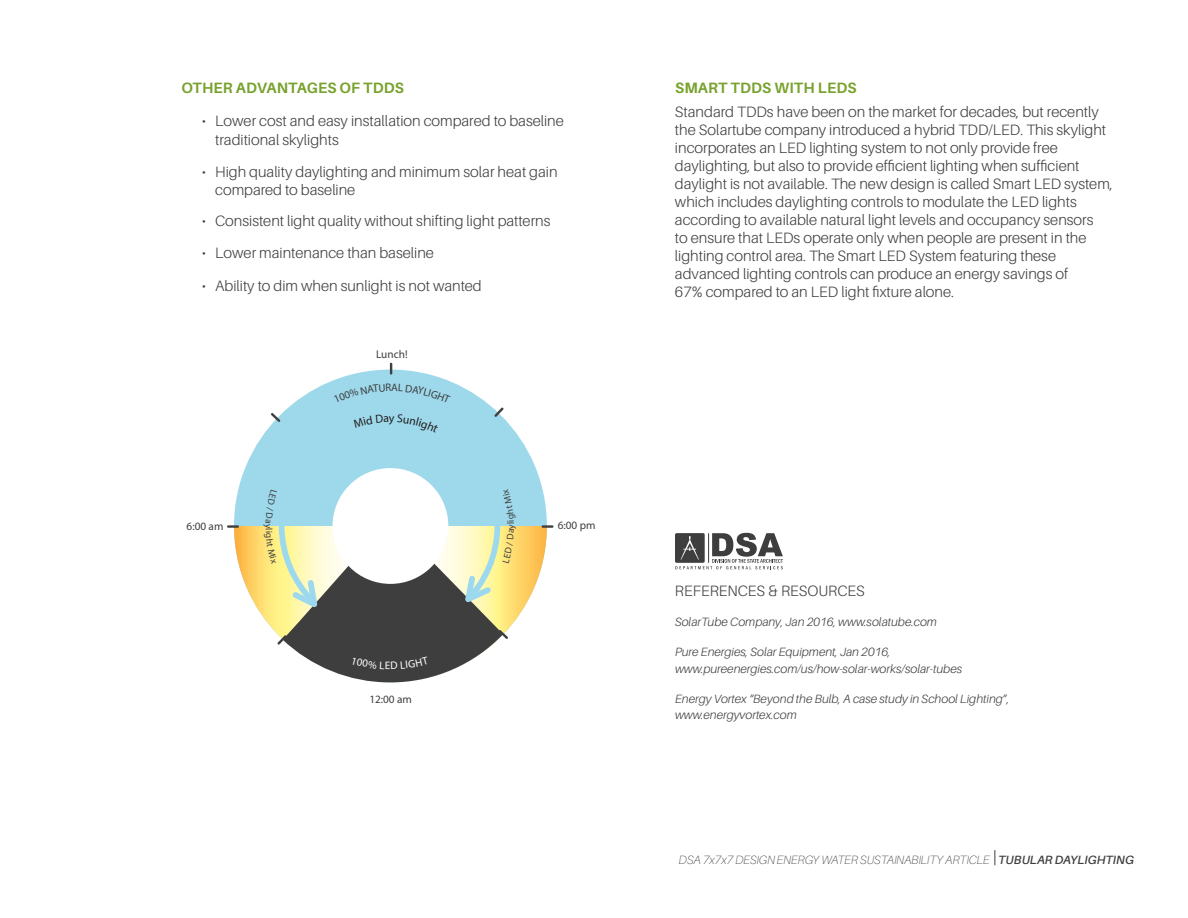
<style>
.page{position:relative;width:1188px;height:918px;background:#fff}
.page>*{position:absolute;margin:0;border:0;box-sizing:border-box;transform-origin:0 0}
.t1{font:300 15px/18px "Aileron";color:#3e3e3f}
.t2{font:700 15px "Aileron";letter-spacing:.01em;color:#78a22d}
.t3{font:italic 300 12px/16.5px "Aileron";color:#3e3e3f}
.t4{font:italic 100 12px "Aileron";color:#3e3e3f}
.t5{font:600 11.25px "Myriad Pro";color:#3e3e3f}
.s1{font-weight:600}
</style>
<div class="page">
<svg style="left:995px;top:850px;width:1px;height:15px"></svg>
<div style="left:234px;top:370px;width:313px;height:312px;background:#9dd9eb;border-radius:50%"></div>
<svg style="left:234px;top:526px;width:313px;height:93px"></svg>
<div style="left:333px;top:468px;width:115px;height:116px;background:#fff;border-radius:50%"></div>
<svg style="left:390px;top:363px;width:2px;height:12px"></svg>
<svg style="left:542px;top:525px;width:12px;height:3px"></svg>
<svg style="left:227px;top:525px;width:12px;height:3px"></svg>
<svg style="left:494px;top:407px;width:10px;height:10px"></svg>
<svg style="left:271px;top:413px;width:9px;height:9px"></svg>
<svg style="left:675px;top:533px;width:108px;height:36px"></svg>
<svg style="left:264px;top:488px;width:252px;height:194px"></svg>
<h2 class="t2" style="left:182px;top:79px;width:224px">OTHER ADVANTAGES OF TDDS</h2>
<p class="t1" style="left:215px;top:111px;width:350px;line-height:19.5px;text-indent:-14px">• Lower cost and easy installation compared to baseline traditional skylights</p>
<p class="t1" style="left:215px;top:163px;width:344px;text-indent:-14px">• High quality daylighting and minimum solar heat gain compared to baseline</p>
<p class="t1" style="left:202px;top:212px;width:350px">• Consistent light quality without shifting light patterns</p>
<p class="t1" style="left:202px;top:244px;width:234px">• Lower maintenance than baseline</p>
<p class="t1" style="left:202px;top:277px;width:282px">• Ability to dim when sunlight is not wanted</p>
<p class="t5" style="left:376px;top:347px;width:33px">Lunch!</p>
<p class="t5" style="left:187px;top:519px;width:38px">6:00 am</p>
<p class="t5" style="left:558px;top:518px;width:39px">6:00 pm</p>
<p class="t5" style="left:369px;top:692px;width:44px">12:00 am</p>
<h2 class="t2" style="left:675px;top:79px;width:183px">SMART TDDS WITH LEDS</h2>
<p class="t1" style="left:675px;top:103px;width:439px">Standard TDDs have been on the market for decades, but recently the Solartube company introduced a hybrid TDD/LED. This skylight incorporates an LED lighting system to not only provide free daylighting, but also to provide efficient lighting when sufficient daylight is not available. The new design is called Smart LED system, which includes daylighting controls to modulate the LED lights according to available natural light levels and occupancy sensors<br>to ensure that LEDs operate only when people are present in the lighting control area. The Smart LED System featuring these advanced lighting controls can produce an energy savings of<br>67% compared to an LED light fixture alone.</p>
<h3 class="t1" style="left:675px;top:582px;width:191px">REFERENCES &amp; RESOURCES</h3>
<p class="t3" style="left:675px;top:614px;width:263px">SolarTube Company, Jan 2016, www.solatube.com</p>
<p class="t3" style="left:675px;top:644px;width:289px">Pure Energies, Solar Equipment, Jan 2016, www.pureenergies.com/us/how-solar-works/solar-tubes</p>
<p class="t3" style="left:675px;top:690px;width:336px">Energy Vortex “Beyond the Bulb, A case study in School Lighting”, www.energyvortex.com</p>
<p class="t4" style="left:679px;top:853px;width:457px">DSA 7x7x7 DESIGN ENERGY WATER SUSTAINABILITY ARTICLE <span class="s1">TUBULAR DAYLIGHTING</span></p>
</div>
